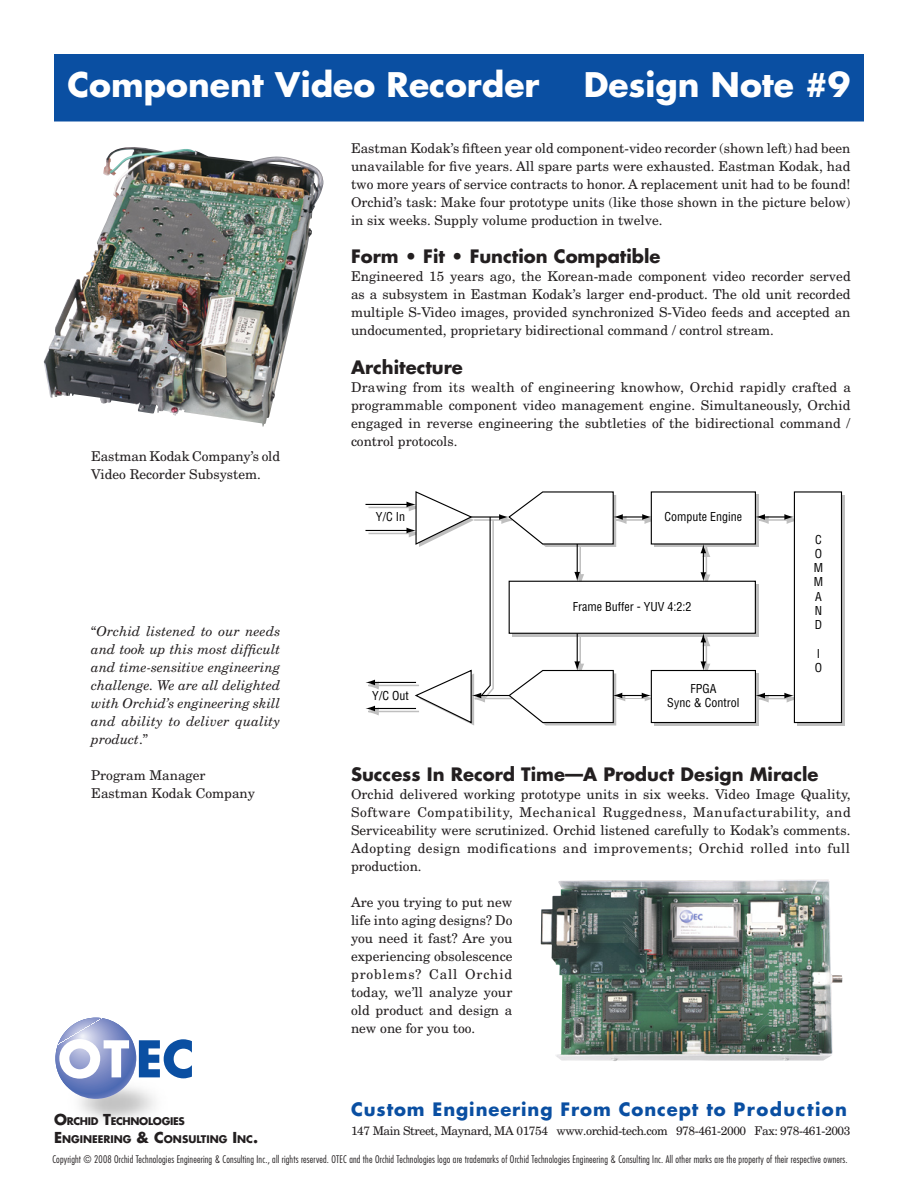
<style>
.page{position:relative;width:918px;height:1188px;background:#fff}
.page>*{position:absolute;margin:0;border:0;box-sizing:border-box;transform-origin:0 0}
.Headline{font:700 33px "Futura";color:#fff}
.Sub_Head{font:700 18px "Futura";color:#231f20}
.Sub_Head-2{font:700 18px "Futura";letter-spacing:.05em;color:#0a4fa2}
.Body_Text-back{font:13.5px/18px "New Century Schlbk";color:#231f20;text-align:justify}
.Body_Text-back-2{font:italic 13.5px/18px "New Century Schlbk";letter-spacing:.01em;color:#231f20;text-align:justify}
.Body_Text-back-3{font:12px "New Century Schlbk";letter-spacing:-.035em;color:#231f20}
.t1{font:condensed 12px/14.2px "Helvetica";color:#000;text-align:center}
.t2{font:700 10.35px "Futura";color:#231f20}
.t3{font:700 10.35px "Futura";letter-spacing:-.03em;color:#231f20}
.Line_listing{font:300 condensed 10.2px "Futura";letter-spacing:.015em;color:#231f20}
.s1{font-style:normal}
.s2{font-size:14.7px}
</style>
<div class="page">
<svg style="left:55px;top:1018px;width:137px;height:87px"></svg>
<div style="left:54px;top:54px;width:810px;height:68px;background:#0a4fa2;border:2px solid #0a4fa2"></div>
<div style="left:797px;top:495px;width:48px;height:231px;background:#bfbfbf"></div>
<div style="left:654px;top:495px;width:104px;height:52px;background:#bfbfbf"></div>
<div style="left:654px;top:674px;width:104px;height:52px;background:linear-gradient(to right,#bfbfbf,#bfbfbf)"></div>
<div style="left:512px;top:584px;width:246px;height:52px;background:#bfbfbf"></div>
<hr style="left:766px;top:519px;width:23px;height:2px;background:#bfbfbf">
<hr style="left:368px;top:507px;width:43px;height:1px;background:#bfbfbf">
<hr style="left:368px;top:533px;width:43px;height:1px;background:#bfbfbf">
<hr style="left:376px;top:685px;width:43px;height:1px;background:#bfbfbf">
<hr style="left:376px;top:711px;width:43px;height:1px;background:#bfbfbf">
<div style="left:794px;top:491px;width:48px;height:232px;background:#fff;border:1px solid #000"></div>
<div style="left:651px;top:491px;width:105px;height:54px;background:#fff"></div>
<div style="left:651px;top:670px;width:105px;height:53px;background:#fff;border:1px solid #000"></div>
<div style="left:509px;top:581px;width:247px;height:53px;background:#fff;border:1px solid #000"></div>
<hr style="left:763px;top:516px;width:23px;height:2px;background:#000">
<svg style="left:784px;top:514px;width:12px;height:11px"></svg>
<svg style="left:754px;top:514px;width:15px;height:11px"></svg>
<svg style="left:754px;top:693px;width:42px;height:11px"></svg>
<svg style="left:701px;top:544px;width:11px;height:39px"></svg>
<svg style="left:701px;top:633px;width:11px;height:39px"></svg>
<hr style="left:365px;top:504px;width:43px;height:1px;background:#000">
<hr style="left:365px;top:530px;width:43px;height:1px;background:#000">
<hr style="left:373px;top:682px;width:43px;height:1px;background:#000">
<svg style="left:366px;top:680px;width:14px;height:10px"></svg>
<hr style="left:373px;top:708px;width:43px;height:1px;background:#000">
<svg style="left:365px;top:706px;width:15px;height:10px"></svg>
<svg style="left:407px;top:491px;width:249px;height:235px"></svg>
<img style="left:44px;top:147px;width:279px;height:280px">
<img style="left:541px;top:879px;width:301px;height:182px">
<p class="Headline" style="left:68px;top:62px;width:473px">Component Video Recorder</p>
<p class="Headline" style="left:584px;top:62px;width:268px">Design Note #9</p>
<p class="Body_Text-back" style="left:91px;top:447px;width:190px">Eastman Kodak Company’s old<br>Video Recorder Subsystem.</p>
<p class="Body_Text-back-2" style="left:91px;top:622px;width:191px"><span class="s1">“</span>Orchid listened to our needs and took up this most difficult and time-sensitive engineering challenge. We are all delighted with Orchid’s engineering skill and ability to deliver quality product<span class="s1">.”</span></p>
<p class="Body_Text-back" style="left:91px;top:765px;width:116px">Program Manager</p>
<p class="Body_Text-back" style="left:91px;top:783px;width:165px">Eastman Kodak Company</p>
<p class="Body_Text-back" style="left:351px;top:139px;width:501px">Eastman Kodak’s fifteen year old component-video recorder (shown left) had been unavailable for five years. All spare parts were exhausted. Eastman Kodak, had two more years of service contracts to honor. A replacement unit had to be found!<br>Orchid’s task: Make four prototype units (like those shown in the picture below) in six weeks. Supply volume production in twelve.</p>
<p class="Sub_Head" style="left:351px;top:244px;width:311px">Form • Fit • Function Compatible</p>
<p class="Body_Text-back" style="left:351px;top:267px;width:501px">Engineered 15 years ago, the Korean-made component video recorder served as a subsystem in Eastman Kodak’s larger end-product. The old unit recorded multiple S-Video images, provided synchronized S-Video feeds and accepted an undocumented, proprietary bidirectional command / control stream.</p>
<p class="Sub_Head" style="left:351px;top:354px;width:113px">Architecture</p>
<p class="Body_Text-back" style="left:351px;top:378px;width:501px">Drawing from its wealth of engineering knowhow, Orchid rapidly crafted a programmable component video management engine. Simultaneously, Orchid engaged in reverse engineering the subtleties of the bidirectional command / control protocols.</p>
<p class="t1" style="left:376px;top:509px;width:31px">Y/C In</p>
<p class="t1" style="left:372px;top:688px;width:38px">Y/C Out</p>
<p class="t1" style="left:664px;top:509px;width:79px">Compute Engine</p>
<p class="t1" style="left:573px;top:599px;width:120px">Frame Buffer - YUV 4:2:2</p>
<p class="t1" style="left:667px;top:681px;width:74px">FPGA<br>Sync &amp; Control</p>
<p class="t1" style="left:814px;top:532px;width:11px;text-align:justify">C O M M A N D</p>
<p class="t1" style="left:815px;top:646px;width:9px;text-align:left">I<br>O</p>
<p class="Sub_Head" style="left:351px;top:762px;width:469px">Success In Record Time—A Product Design Miracle</p>
<p class="Body_Text-back" style="left:351px;top:785px;width:501px">Orchid delivered working prototype units in six weeks. Video Image Quality, Software Compatibility, Mechanical Ruggedness, Manufacturability, and Serviceability were scrutinized. Orchid listened carefully to Kodak’s comments.<br>Adopting design modifications and improvements; Orchid rolled into full production.</p>
<p class="Body_Text-back" style="left:351px;top:893px;width:163px">Are you trying to put new life into aging designs? Do you need it fast? Are you experiencing obsolescence problems? Call Orchid today, we’ll analyze your old product and design a new one for you too.</p>
<p class="Sub_Head-2" style="left:351px;top:1097px;width:498px">Custom Engineering From Concept to Production</p>
<p class="Line_listing" style="left:52px;top:1153px;width:797px">Copyright © 2008 Orchid Technologies Engineering &amp; Consulting Inc., all rights reserved. OTEC and the Orchid Technologies logo are trademarks of Orchid Technologies Engineering &amp; Consulting Inc. All other marks are the property of their respective owners.</p>
<p class="t3" style="left:54px;top:1114px;width:132px"><span class="s2">O</span>RCHID <span class="s2">T</span>ECHNOLOGIES</p>
<p class="t2" style="left:54px;top:1132px;width:206px"><span class="s2">E</span> NGINEERING <span class="s2">&amp; C</span>ONSULTING <span class="s2">I</span> NC<span class="s2">.</span></p>
<p class="Body_Text-back-3" style="left:351px;top:1123px;width:501px">147 Main Street, Maynard, MA 01754 www.orchid-tech.com 978-461-2000 Fax: 978-461-2003</p>
</div>
